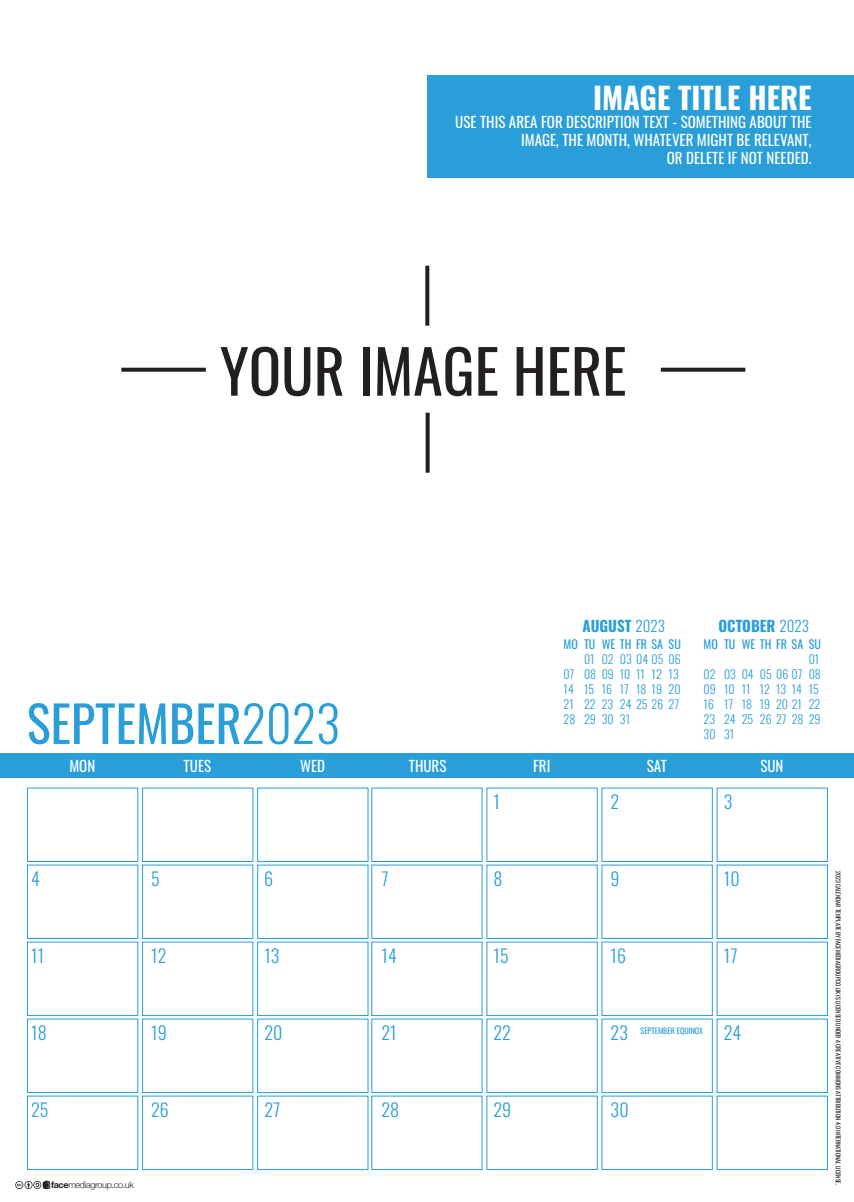
<style>
.page{position:relative;width:854px;height:1202px;background:#fff}
.page>*{position:absolute;margin:0;border:0;box-sizing:border-box;transform-origin:0 0}
.t1{font:60px "Oswald";color:#231f20}
.t2{font:50px "Oswald";color:#299ed9}
.t3{font:700 30px "Oswald";color:#fff}
.t4{font:300 18px "Oswald";color:#299ed9}
.t5{font:15px/18px "Oswald";color:#fff;text-align:right}
.t6{font:700 15px "Oswald";color:#299ed9}
.t7{font:300 12px/15px "Oswald";color:#299ed9}
.t8{font:12px "Oswald";color:#299ed9}
.t9{font:300 9.1px "Helvetica Neue";letter-spacing:-.04em;color:#231f20}
.t10{font:8px "Oswald";color:#299ed9}
.t11{font:6px "Oswald";color:#231f20}
.s1{font-weight:300}
.s2{font-weight:700}
</style>
<div class="page">
<div style="left:27px;top:787px;width:111px;height:75px;border:1px solid #299ed9"></div>
<div style="left:257px;top:787px;width:111px;height:75px;border:1px solid #299ed9"></div>
<div style="left:371px;top:787px;width:111px;height:75px;border:1px solid #299ed9"></div>
<div style="left:486px;top:787px;width:111px;height:75px;border:1px solid #299ed9"></div>
<div style="left:601px;top:787px;width:111px;height:75px;border:1px solid #299ed9"></div>
<div style="left:716px;top:787px;width:111px;height:75px;border:1px solid #299ed9"></div>
<div style="left:142px;top:787px;width:111px;height:75px;border:1px solid #299ed9"></div>
<div style="left:27px;top:864px;width:111px;height:75px;border:1px solid #299ed9"></div>
<div style="left:142px;top:864px;width:111px;height:75px;border:1px solid #299ed9"></div>
<div style="left:257px;top:864px;width:111px;height:75px;border:1px solid #299ed9"></div>
<div style="left:371px;top:864px;width:111px;height:75px;border:1px solid #299ed9"></div>
<div style="left:486px;top:864px;width:111px;height:75px;border:1px solid #299ed9"></div>
<div style="left:601px;top:864px;width:111px;height:75px;border:1px solid #299ed9"></div>
<div style="left:716px;top:864px;width:111px;height:75px;border:1px solid #299ed9"></div>
<div style="left:27px;top:941px;width:111px;height:75px;border:1px solid #299ed9"></div>
<div style="left:142px;top:941px;width:111px;height:75px;border:1px solid #299ed9"></div>
<div style="left:257px;top:941px;width:111px;height:75px;border:1px solid #299ed9"></div>
<div style="left:371px;top:941px;width:111px;height:75px;border:1px solid #299ed9"></div>
<div style="left:486px;top:941px;width:111px;height:75px;border:1px solid #299ed9"></div>
<div style="left:601px;top:941px;width:111px;height:75px;border:1px solid #299ed9"></div>
<div style="left:716px;top:941px;width:111px;height:75px;border:1px solid #299ed9"></div>
<div style="left:27px;top:1018px;width:111px;height:75px;border:1px solid #299ed9"></div>
<div style="left:142px;top:1018px;width:111px;height:75px;border:1px solid #299ed9"></div>
<div style="left:257px;top:1018px;width:111px;height:75px;border:1px solid #299ed9"></div>
<div style="left:371px;top:1018px;width:111px;height:75px;border:1px solid #299ed9"></div>
<div style="left:486px;top:1018px;width:111px;height:75px;border:1px solid #299ed9"></div>
<div style="left:601px;top:1018px;width:111px;height:75px;border:1px solid #299ed9"></div>
<div style="left:716px;top:1018px;width:111px;height:75px;border:1px solid #299ed9"></div>
<div style="left:27px;top:1095px;width:111px;height:75px;border:1px solid #299ed9"></div>
<div style="left:142px;top:1095px;width:111px;height:75px;border:1px solid #299ed9"></div>
<div style="left:257px;top:1095px;width:111px;height:75px;border:1px solid #299ed9"></div>
<div style="left:371px;top:1095px;width:111px;height:75px;background:#fff;border:1px solid #299ed9"></div>
<div style="left:486px;top:1095px;width:111px;height:75px;border:1px solid #299ed9"></div>
<div style="left:601px;top:1095px;width:111px;height:75px;border:1px solid #299ed9"></div>
<div style="left:716px;top:1095px;width:111px;height:75px;border:1px solid #299ed9"></div>
<div style="left:0;top:753px;width:853px;height:25px;background:#299ed9"></div>
<div style="left:427px;top:75px;width:426px;height:102px;background:#299ed9"></div>
<svg style="left:15px;top:1181px;width:35px;height:8px"></svg>
<svg style="left:660px;top:368px;width:85px;height:4px"></svg>
<svg style="left:121px;top:368px;width:85px;height:4px"></svg>
<svg style="left:425px;top:266px;width:4px;height:60px"></svg>
<svg style="left:425px;top:413px;width:4px;height:60px"></svg>
<h3 class="t3" style="left:593px;top:71px;width:220px">IMAGE TITLE HERE</h3>
<p class="t5" style="left:455px;top:111px;width:357px">USE THIS AREA FOR DESCRIPTION TEXT - SOMETHING ABOUT THE<br>IMAGE, THE MONTH, WHATEVER MIGHT BE RELEVANT,<br>OR DELETE IF NOT NEEDED.</p>
<h1 class="t1" style="left:220px;top:318px;width:408px">YOUR IMAGE HERE</h1>
<h2 class="t2" style="left:27px;top:679px;width:314px">SEPTEMBER<span class="s1">2023</span></h2>
<p class="t6" style="left:582px;top:613px;width:84px">AUGUST <span class="s1">2023</span></p>
<p class="t8" style="left:563px;top:634px;width:119px">MO TU WE TH FR SA SU</p>
<p class="t7" style="left:563px;top:651px;width:119px;text-indent:20px">01 02 03 04 05 06<br>07 08 09 10 11 12 13<br>14 15 16 17 18 19 20<br>21 22 23 24 25 26 27<br>28 29 30 31</p>
<p class="t6" style="left:718px;top:613px;width:92px">OCTOBER <span class="s1">2023</span></p>
<p class="t8" style="left:703px;top:634px;width:119px">MO TU WE TH FR SA SU</p>
<p class="t7" style="left:703px;top:651px;width:119px;text-indent:105px">01<br>02 03 04 05 06 07 08<br>09 10 11 12 13 14 15<br>16 17 18 19 20 21 22<br>23 24 25 26 27 28 29<br>30 31</p>
<p class="t5" style="left:69px;top:756px;width:27px">MON</p>
<p class="t5" style="left:183px;top:756px;width:29px">TUES</p>
<p class="t5" style="left:300px;top:756px;width:26px">WED</p>
<p class="t5" style="left:408px;top:756px;width:39px">THURS</p>
<p class="t5" style="left:533px;top:756px;width:19px">FRI</p>
<p class="t5" style="left:646px;top:756px;width:22px">SAT</p>
<p class="t5" style="left:760px;top:756px;width:25px">SUN</p>
<p class="t4" style="left:493px;top:786px;width:8px">1</p>
<p class="t4" style="left:610px;top:786px;width:10px">2</p>
<p class="t4" style="left:723px;top:786px;width:10px">3</p>
<p class="t4" style="left:31px;top:863px;width:10px">4</p>
<p class="t4" style="left:151px;top:863px;width:10px">5</p>
<p class="t4" style="left:264px;top:863px;width:10px">6</p>
<p class="t4" style="left:381px;top:863px;width:9px">7</p>
<p class="t4" style="left:493px;top:863px;width:10px">8</p>
<p class="t4" style="left:610px;top:863px;width:11px">9</p>
<p class="t4" style="left:723px;top:863px;width:17px">10</p>
<p class="t4" style="left:31px;top:940px;width:15px">11</p>
<p class="t4" style="left:151px;top:940px;width:17px">12</p>
<p class="t4" style="left:264px;top:940px;width:17px">13</p>
<p class="t4" style="left:381px;top:940px;width:17px">14</p>
<p class="t4" style="left:493px;top:940px;width:17px">15</p>
<p class="t4" style="left:610px;top:940px;width:17px">16</p>
<p class="t4" style="left:723px;top:940px;width:15px">17</p>
<p class="t4" style="left:31px;top:1017px;width:17px">18</p>
<p class="t4" style="left:151px;top:1017px;width:17px">19</p>
<p class="t4" style="left:264px;top:1017px;width:20px">20</p>
<p class="t4" style="left:381px;top:1017px;width:17px">21</p>
<p class="t4" style="left:493px;top:1017px;width:19px">22</p>
<p class="t4" style="left:610px;top:1017px;width:19px">23</p>
<p class="t4" style="left:723px;top:1017px;width:19px">24</p>
<p class="t10" style="left:640px;top:1023px;width:64px">SEPTEMBER EQUINOX</p>
<p class="t4" style="left:31px;top:1094px;width:19px">25</p>
<p class="t4" style="left:151px;top:1094px;width:19px">26</p>
<p class="t4" style="left:264px;top:1094px;width:17px">27</p>
<p class="t4" style="left:381px;top:1094px;width:19px">28</p>
<p class="t4" style="left:493px;top:1094px;width:19px">29</p>
<p class="t4" style="left:610px;top:1094px;width:19px">30</p>
<p class="t9" style="left:51px;top:1177px;width:84px"><span class="s2">face</span>mediagroup.co.uk</p>
<p class="t11" style="left:843px;top:871px;width:316px;rotate:90deg">2023 CALENDAR TEMPLATE BY FACEMEDIAGROUP.CO.UK IS LICENSED UNDER A CREATIVE COMMONS ATTRIBUTION 4.0 INTERNATIONAL LICENSE.</p>
</div>
